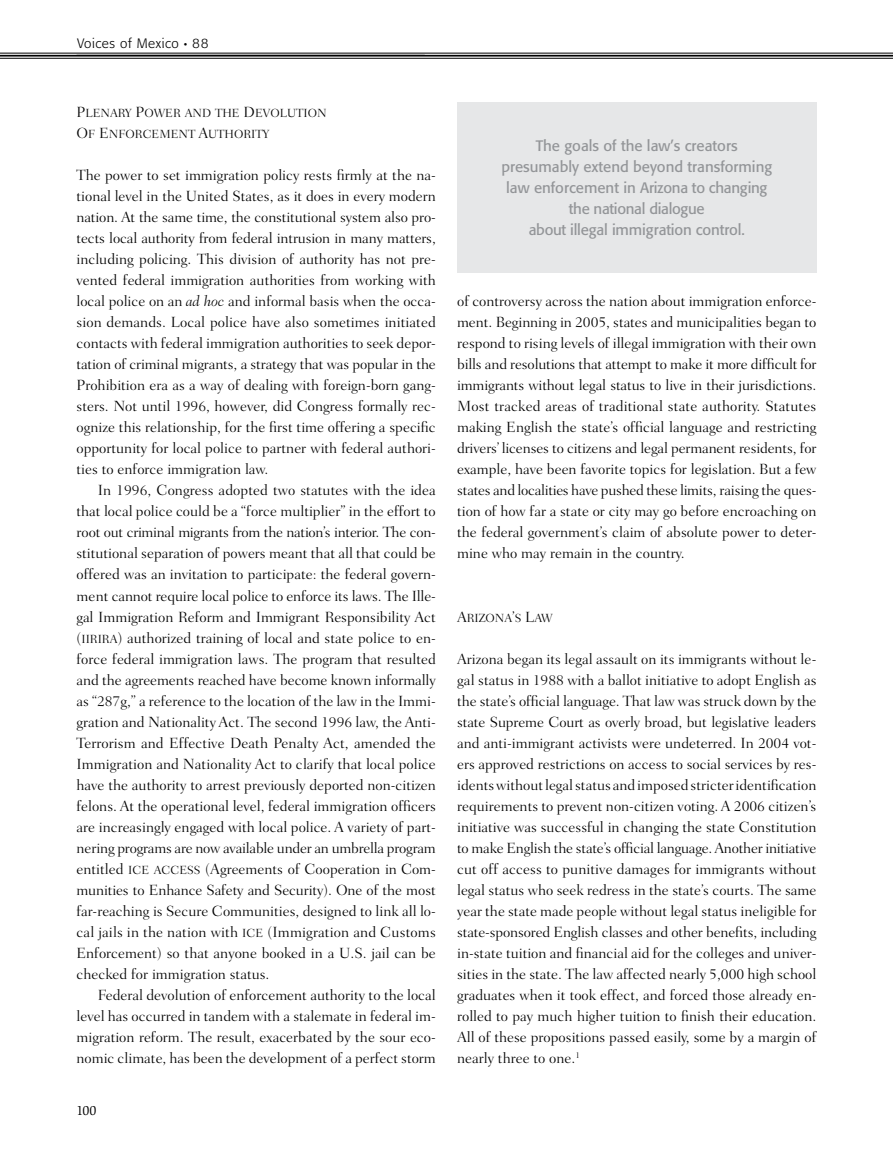
<style>
.page{position:relative;width:893px;height:1149px;background:#fff}
.page>*{position:absolute;margin:0;border:0;box-sizing:border-box;transform-origin:0 0}
.t1{font:300 15px/21px "Fairfield LH";color:#000;text-align:justify}
.t2{font:15px/21px "Formata";color:#939598;text-align:center}
.t3{font:300 15px "Fairfield LH";letter-spacing:-.02em;color:#000}
.t4{font:300 13.5px "Formata";letter-spacing:.04em;color:#000}
.t5{font:13.5px "Slimbach";color:#000}
.t6{font:12px/21px "Fairfield LH Light SC800";color:#000}
.s1{font-family:"Formata Light SC800";font-weight:400;font-size:10.5px}
.s2{font-family:"Formata Light SC800";font-weight:400}
.s3{font-size:15px}
.s4{font-style:italic}
.s5{font-family:"Fairfield LH Light SC800";font-weight:400;font-size:12px}
</style>
<div class="page">
<hr style="left:0;top:53px;width:893px;height:1px;background:#000">
<hr style="left:0;top:55px;width:893px;height:2px;background:#000">
<hr style="left:0;top:58px;width:893px;height:1px;background:#000">
<div style="left:457px;top:102px;width:359px;height:170px;background:#e6e7e8"></div>
<p class="t4" style="left:77px;top:35px;width:133px">Voices of Mexico <span class="s1">•</span> <span class="s2">88</span></p>
<p class="t6" style="left:77px;top:103px;width:252px"><span class="s3">P</span>LENARY <span class="s3">P</span>OWER AND THE <span class="s3">D</span>EVOLUTION<br><span class="s3">O</span>F <span class="s3">E</span>NFORCEMENT <span class="s3">A</span>UTHORITY</p>
<p class="t1" style="left:77px;top:165px;width:361px">The power to set immigration policy rests firmly at the na-</p>
<p class="t1" style="left:77px;top:186px;width:361px">tional level in the United States, as it does in every modern</p>
<p class="t1" style="left:77px;top:207px;width:361px">nation. At the same time, the constitutional system also pro-</p>
<p class="t1" style="left:77px;top:228px;width:361px">tects local authority from federal intrusion in many matters,</p>
<p class="t1" style="left:77px;top:249px;width:361px">including policing. This division of authority has not pre-</p>
<p class="t1" style="left:77px;top:270px;width:361px">vented federal immigration authorities from working with</p>
<p class="t1" style="left:77px;top:291px;width:361px">local police on an <span class="s4">ad hoc</span> and informal basis when the occa-</p>
<p class="t1" style="left:77px;top:312px;width:361px">sion demands. Local police have also sometimes initiated</p>
<p class="t1" style="left:77px;top:333px;width:361px">contacts with federal immigration authorities to seek depor-</p>
<p class="t1" style="left:77px;top:354px;width:361px">tation of criminal migrants, a strategy that was popular in the</p>
<p class="t1" style="left:77px;top:375px;width:361px">Prohibition era as a way of dealing with foreign-born gang-</p>
<p class="t1" style="left:77px;top:396px;width:361px">sters. Not until 1996, however, did Congress formally rec-</p>
<p class="t1" style="left:77px;top:417px;width:361px">ognize this relationship, for the first time offering a specific</p>
<p class="t1" style="left:77px;top:438px;width:361px">opportunity for local police to partner with federal authori-</p>
<p class="t1" style="left:77px;top:459px;width:193px">ties to enforce immigration law.</p>
<p class="t1" style="left:98px;top:480px;width:340px">In 1996, Congress adopted two statutes with the idea</p>
<p class="t1" style="left:77px;top:501px;width:361px">that local police could be a “force multiplier” in the effort to</p>
<p class="t3" style="left:77px;top:524px;width:361px">root out criminal migrants from the nation’s interior. The con-</p>
<p class="t1" style="left:77px;top:543px;width:361px">stitutional separation of powers meant that all that could be</p>
<p class="t1" style="left:77px;top:564px;width:361px">offered was an invitation to participate: the federal govern-</p>
<p class="t1" style="left:77px;top:585px;width:361px">ment cannot require local police to enforce its laws. The Ille-</p>
<p class="t1" style="left:77px;top:606px;width:361px">gal Immigration Reform and Immigrant Responsibility Act</p>
<p class="t1" style="left:77px;top:627px;width:361px">(<span class="s5">IIRIRA</span>) authorized training of local and state police to en-</p>
<p class="t1" style="left:77px;top:648px;width:361px">force federal immigration laws. The program that resulted</p>
<p class="t1" style="left:77px;top:669px;width:361px">and the agreements reached have become known informally</p>
<p class="t1" style="left:77px;top:690px;width:361px">as “287g,” a reference to the location of the law in the Immi-</p>
<p class="t1" style="left:77px;top:711px;width:359px">gration and Nationality Act. The second 1996 law, the Anti-</p>
<p class="t1" style="left:77px;top:732px;width:361px">Terrorism and Effective Death Penalty Act, amended the</p>
<p class="t1" style="left:77px;top:753px;width:361px">Immigration and Nationality Act to clarify that local police</p>
<p class="t1" style="left:77px;top:774px;width:361px">have the authority to arrest previously deported non-citizen</p>
<p class="t1" style="left:77px;top:795px;width:361px">felons. At the operational level, federal immigration officers</p>
<p class="t1" style="left:77px;top:816px;width:361px">are increasingly engaged with local police. A variety of part-</p>
<p class="t1" style="left:77px;top:837px;width:361px">nering programs are now available under an umbrella program</p>
<p class="t1" style="left:77px;top:858px;width:361px">entitled <span class="s5">ICE ACCESS</span> (Agreements of Cooperation in Com-</p>
<p class="t1" style="left:77px;top:879px;width:361px">munities to Enhance Safety and Security). One of the most</p>
<p class="t1" style="left:77px;top:900px;width:361px">far-reaching is Secure Communities, designed to link all lo-</p>
<p class="t1" style="left:77px;top:921px;width:361px">cal jails in the nation with <span class="s5">ICE</span> (Immigration and Customs</p>
<p class="t1" style="left:77px;top:942px;width:361px">Enforcement) so that anyone booked in a U.S. jail can be</p>
<p class="t1" style="left:77px;top:963px;width:194px">checked for immigration status.</p>
<p class="t1" style="left:98px;top:984px;width:339px">Federal devolution of enforcement authority to the local</p>
<p class="t1" style="left:77px;top:1005px;width:361px">level has occurred in tandem with a stalemate in federal im-</p>
<p class="t1" style="left:77px;top:1026px;width:361px">migration reform. The result, exacerbated by the sour eco-</p>
<p class="t1" style="left:77px;top:1047px;width:361px">nomic climate, has been the development of a perfect storm</p>
<p class="t5" style="left:77px;top:1102px;width:21px">100</p>
<p class="t2" style="left:501px;top:135px;width:272px">The goals of the law’s creators presumably extend beyond transforming law enforcement in Arizona to changing the national dialogue<br>about illegal immigration control.</p>
<p class="t1" style="left:457px;top:291px;width:361px">of controversy across the nation about immigration enforce&shy;ment. Beginning in 2005, states and municipalities began to respond to rising levels of illegal immigration with their own bills and resolutions that attempt to make it more difficult for immigrants without legal status to live in their jurisdictions.<br>Most tracked areas of traditional state authority. Statutes making English the state’s official language and restricting drivers’ licenses to citizens and legal permanent residents, for example, have been favorite topics for legislation. But a few states and localities have pushed these limits, raising the ques&shy;tion of how far a state or city may go before encroaching on the federal government’s claim of absolute power to deter&shy;mine who may remain in the country.</p>
<p class="t6" style="left:457px;top:607px;width:97px"><span class="s3">A</span>RIZONA<span class="s3">’</span>S <span class="s3">L</span>AW</p>
<p class="t1" style="left:457px;top:648px;width:361px">Arizona began its legal assault on its immigrants without le&shy;gal status in 1988 with a ballot initiative to adopt English as the state’s official language. That law was struck down by the state Supreme Court as overly broad, but legislative leaders and anti-immigrant activists were undeterred. In 2004 vot&shy;ers approved restrictions on access to social services by res&shy;idents without legal status and imposed stricter identification requirements to prevent non-citizen voting. A 2006 citizen’s initiative was successful in changing the state Constitution to make English the state’s official language. Another initiative cut off access to punitive damages for immigrants without legal status who seek redress in the state’s courts. The same year the state made people without legal status ineligible for state-sponsored English classes and other benefits, including in-state tuition and financial aid for the colleges and univer&shy;sities in the state. The law affected nearly 5,000 high school graduates when it took effect, and forced those already en&shy;rolled to pay much higher tuition to finish their education.<br>All of these propositions passed easily, some by a margin of nearly three to one.<sup>1</sup></p>
</div>
